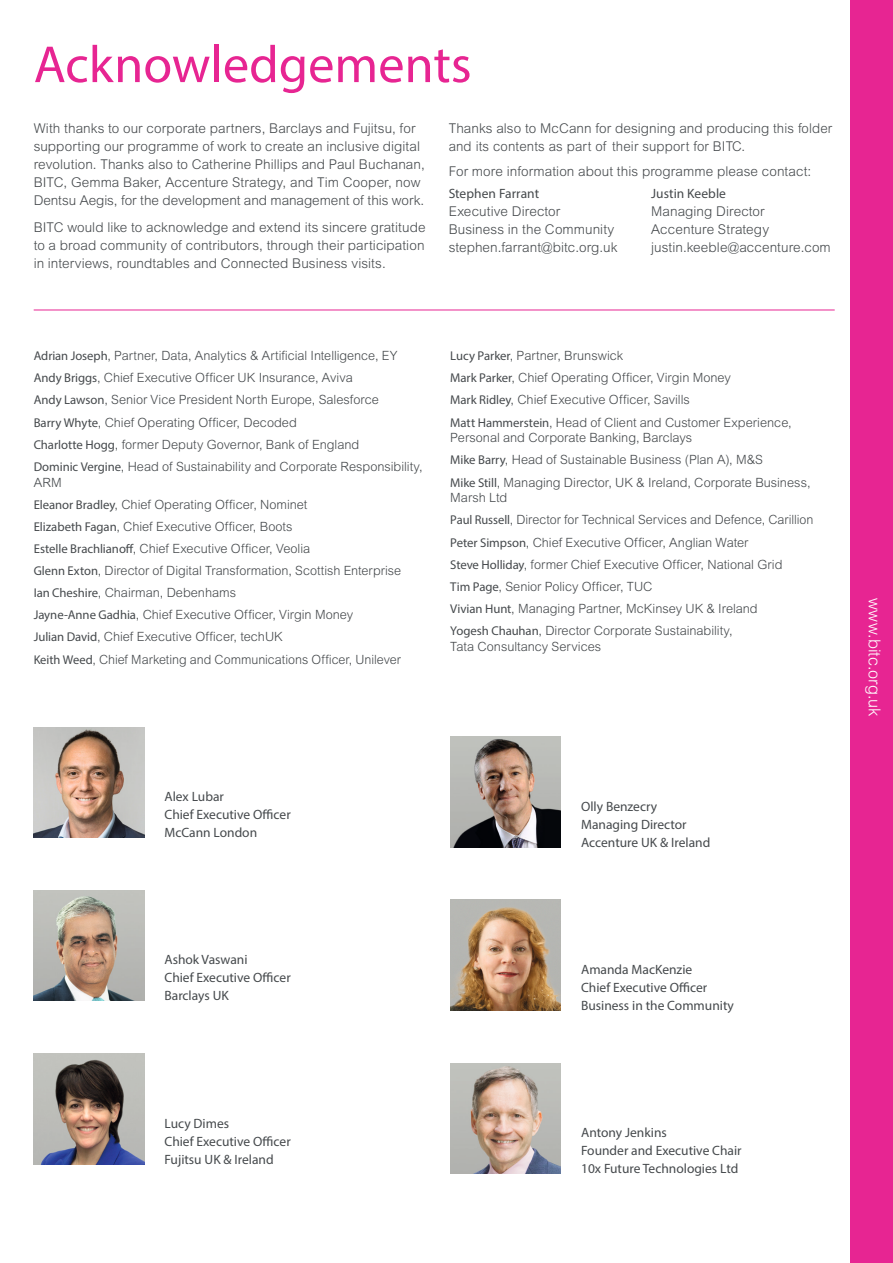
<style>
.page{position:relative;width:893px;height:1263px;background:#fff}
.page>*{position:absolute;margin:0;border:0;box-sizing:border-box;transform-origin:0 0}
.RF_Section_Divider{font:52.5px "Myriad Pro";color:#e72592}
.t1{font:300 16.5px "Arial MT Std";letter-spacing:.005em;color:#fff}
.RF_Body_Light{font:300 13.5px/18px "Arial MT Std";letter-spacing:.005em;color:#45494c}
.RF_Body_Light-2{font:13.5px "Myriad Pro";color:#45494c}
.RF_Body_Light-3{font:300 12.75px/15.8px "Arial MT Std";color:#45494c}
.s1{font-family:"Myriad Pro";font-weight:400}
</style>
<div class="page">
<div style="left:851px;top:0;width:42px;height:1263px;background:#e72592"></div>
<hr style="left:34px;top:310px;width:801px;height:1px;background:#e72592">
<img style="left:34px;top:727px;width:110px;height:111px">
<img style="left:34px;top:890px;width:110px;height:111px">
<img style="left:34px;top:1053px;width:110px;height:111px">
<img style="left:450px;top:737px;width:111px;height:110px">
<img style="left:450px;top:900px;width:111px;height:110px">
<img style="left:450px;top:1063px;width:111px;height:111px">
<p class="RF_Section_Divider" style="left:34px;top:32px;width:439px">Acknowledgements</p>
<p class="RF_Body_Light" style="left:34px;top:119px;width:393px">With thanks to our corporate partners, Barclays and Fujitsu, for supporting our programme of work to create an inclusive digital revolution. Thanks also to Catherine Phillips and Paul Buchanan, BITC, Gemma Baker, Accenture Strategy, and Tim Cooper, now Dentsu Aegis, for the development and management of this work.</p>
<p class="RF_Body_Light" style="left:34px;top:218px;width:393px;text-align:justify">BITC would like to acknowledge and extend its sincere gratitude to a broad community of contributors, through their participation in interviews, roundtables and Connected Business visits.</p>
<p class="RF_Body_Light" style="left:449px;top:119px;width:385px">Thanks also to McCann for designing and producing this folder and its contents as part of their support for BITC.</p>
<p class="RF_Body_Light" style="left:449px;top:162px;width:364px">For more information about this programme please contact:</p>
<p class="RF_Body_Light-2" style="left:449px;top:185px;width:92px">Stephen Farrant</p>
<p class="RF_Body_Light-2" style="left:651px;top:185px;width:76px">Justin Keeble</p>
<p class="RF_Body_Light" style="left:449px;top:202px;width:113px">Executive Director</p>
<p class="RF_Body_Light" style="left:651px;top:202px;width:115px">Managing Director</p>
<p class="RF_Body_Light" style="left:449px;top:220px;width:167px">Business in the Community</p>
<p class="RF_Body_Light" style="left:651px;top:220px;width:119px">Accenture Strategy</p>
<p class="RF_Body_Light" style="left:449px;top:238px;width:170px">stephen.farrant@bitc.org.uk</p>
<p class="RF_Body_Light" style="left:651px;top:238px;width:181px">justin.keeble@accenture.com</p>
<p class="RF_Body_Light-3" style="left:34px;top:348px;width:365px"><span class="s1">Adrian Joseph</span>, Partner, Data, Analytics &amp; Artificial Intelligence, EY</p>
<p class="RF_Body_Light-3" style="left:34px;top:370px;width:321px"><span class="s1">Andy Briggs</span>, Chief Executive Officer UK Insurance, Aviva</p>
<p class="RF_Body_Light-3" style="left:34px;top:392px;width:347px"><span class="s1">Andy Lawson</span>, Senior Vice President North Europe, Salesforce</p>
<p class="RF_Body_Light-3" style="left:34px;top:414px;width:265px"><span class="s1">Barry Whyte</span>, Chief Operating Officer, Decoded</p>
<p class="RF_Body_Light-3" style="left:34px;top:436px;width:327px"><span class="s1">Charlotte Hogg</span>, former Deputy Governor, Bank of England</p>
<p class="RF_Body_Light-3" style="left:34px;top:458px;width:391px"><span class="s1">Dominic Vergine</span>, Head of Sustainability and Corporate Responsibility,<br>ARM</p>
<p class="RF_Body_Light-3" style="left:34px;top:496px;width:275px"><span class="s1">Eleanor Bradley</span>, Chief Operating Officer, Nominet</p>
<p class="RF_Body_Light-3" style="left:34px;top:518px;width:260px"><span class="s1">Elizabeth Fagan</span>, Chief Executive Officer, Boots</p>
<p class="RF_Body_Light-3" style="left:34px;top:540px;width:278px"><span class="s1">Estelle Brachlianoff</span>, Chief Executive Officer, Veolia</p>
<p class="RF_Body_Light-3" style="left:34px;top:563px;width:369px"><span class="s1">Glenn Exton</span>, Director of Digital Transformation, Scottish Enterprise</p>
<p class="RF_Body_Light-3" style="left:34px;top:585px;width:204px"><span class="s1">Ian Cheshire</span>, Chairman, Debenhams</p>
<p class="RF_Body_Light-3" style="left:34px;top:607px;width:321px"><span class="s1">Jayne-Anne Gadhia</span>, Chief Executive Officer, Virgin Money</p>
<p class="RF_Body_Light-3" style="left:34px;top:629px;width:251px"><span class="s1">Julian David</span>, Chief Executive Officer, techUK</p>
<p class="RF_Body_Light-3" style="left:34px;top:652px;width:369px"><span class="s1">Keith Weed</span>, Chief Marketing and Communications Officer, Unilever</p>
<p class="RF_Body_Light-3" style="left:450px;top:348px;width:174px"><span class="s1">Lucy Parker</span>, Partner, Brunswick</p>
<p class="RF_Body_Light-3" style="left:450px;top:370px;width:282px"><span class="s1">Mark Parker</span>, Chief Operating Officer, Virgin Money</p>
<p class="RF_Body_Light-3" style="left:450px;top:392px;width:241px"><span class="s1">Mark Ridley</span>, Chief Executive Officer, Savills</p>
<p class="RF_Body_Light-3" style="left:450px;top:414px;width:343px"><span class="s1">Matt Hammerstein</span>, Head of Client and Customer Experience,<br>Personal and Corporate Banking, Barclays</p>
<p class="RF_Body_Light-3" style="left:450px;top:452px;width:314px"><span class="s1">Mike Barry</span>, Head of Sustainable Business (Plan A), M&amp;S</p>
<p class="RF_Body_Light-3" style="left:450px;top:474px;width:362px"><span class="s1">Mike Still</span>, Managing Director, UK &amp; Ireland, Corporate Business,<br>Marsh Ltd</p>
<p class="RF_Body_Light-3" style="left:450px;top:512px;width:365px"><span class="s1">Paul Russell</span>, Director for Technical Services and Defence, Carillion</p>
<p class="RF_Body_Light-3" style="left:450px;top:534px;width:300px"><span class="s1">Peter Simpson</span>, Chief Executive Officer, Anglian Water</p>
<p class="RF_Body_Light-3" style="left:450px;top:556px;width:334px"><span class="s1">Steve Holliday</span>, former Chief Executive Officer, National Grid</p>
<p class="RF_Body_Light-3" style="left:450px;top:578px;width:204px"><span class="s1">Tim Page</span>, Senior Policy Officer, TUC</p>
<p class="RF_Body_Light-3" style="left:450px;top:601px;width:309px"><span class="s1">Vivian Hunt</span>, Managing Partner, McKinsey UK &amp; Ireland</p>
<p class="RF_Body_Light-3" style="left:450px;top:623px;width:284px"><span class="s1">Yogesh Chauhan</span>, Director Corporate Sustainability,<br>Tata Consultancy Services</p>
<p class="RF_Body_Light-2" style="left:164px;top:788px;width:61px">Alex Lubar</p>
<p class="RF_Body_Light-2" style="left:164px;top:806px;width:128px">Chief Executive Officer</p>
<p class="RF_Body_Light-2" style="left:164px;top:824px;width:94px">McCann London</p>
<p class="RF_Body_Light-2" style="left:581px;top:798px;width:78px">Olly Benzecry</p>
<p class="RF_Body_Light-2" style="left:581px;top:816px;width:107px">Managing Director</p>
<p class="RF_Body_Light-2" style="left:581px;top:834px;width:131px">Accenture UK &amp; Ireland</p>
<p class="t1" style="left:884px;top:598px;width:120px;rotate:90deg">www.bitc.org.uk</p>
<p class="RF_Body_Light-2" style="left:164px;top:951px;width:85px">Ashok Vaswani</p>
<p class="RF_Body_Light-2" style="left:164px;top:969px;width:128px">Chief Executive Officer</p>
<p class="RF_Body_Light-2" style="left:164px;top:987px;width:66px">Barclays UK</p>
<p class="RF_Body_Light-2" style="left:164px;top:1115px;width:66px">Lucy Dimes</p>
<p class="RF_Body_Light-2" style="left:164px;top:1133px;width:128px">Chief Executive Officer</p>
<p class="RF_Body_Light-2" style="left:164px;top:1151px;width:111px">Fujitsu UK &amp; Ireland</p>
<p class="RF_Body_Light-2" style="left:581px;top:961px;width:113px">Amanda MacKenzie</p>
<p class="RF_Body_Light-2" style="left:581px;top:979px;width:128px">Chief Executive Officer</p>
<p class="RF_Body_Light-2" style="left:581px;top:997px;width:154px">Business in the Community</p>
<p class="RF_Body_Light-2" style="left:581px;top:1124px;width:87px">Antony Jenkins</p>
<p class="RF_Body_Light-2" style="left:581px;top:1142px;width:162px">Founder and Executive Chair</p>
<p class="RF_Body_Light-2" style="left:581px;top:1160px;width:159px">10x Future Technologies Ltd</p>
</div>
